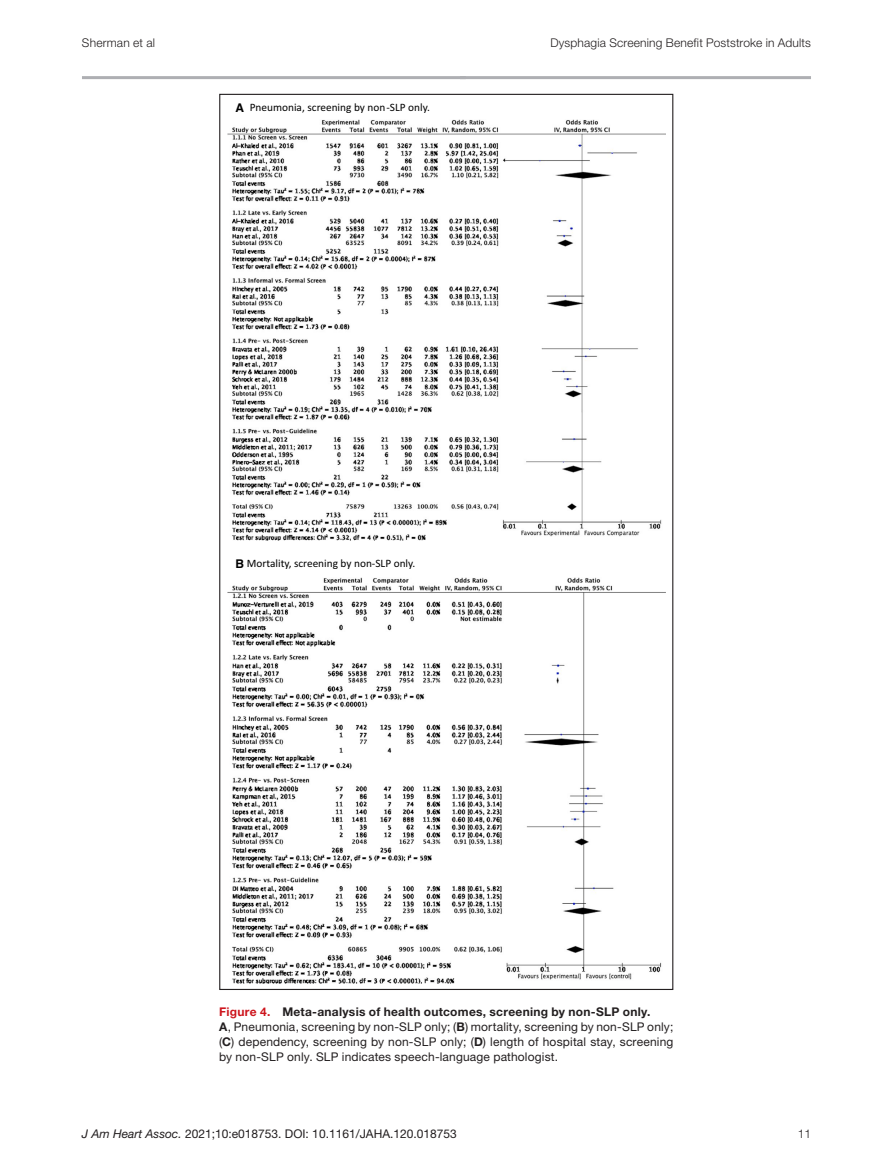
<style>
.page{position:relative;width:893px;height:1174px;background:#fff}
.page>*{position:absolute;margin:0;border:0;box-sizing:border-box;transform-origin:0 0}
.t1{font:12px/15px "Helvetica Neue LT Std";letter-spacing:.01em;color:#231f20}
.t2{font:300 12px "Helvetica Neue LT Std";letter-spacing:.015em;color:#231f20}
.t3{font:11.25px "Calibri";color:#000}
.s1{font-family:"Helvetica";font-weight:700;font-size:12px}
.s2{font-weight:700;color:#cd151d}
.s3{font-weight:700}
.s4{font-style:italic}
</style>
<div class="page">
<hr style="left:82px;top:76px;width:384px;height:3px;background:#aeafb3">
<hr style="left:460px;top:76px;width:351px;height:3px;background:#aeafb3">
<img style="left:227px;top:119px;width:438px;height:421px">
<img style="left:227px;top:578px;width:438px;height:406px">
<p class="t2" style="left:82px;top:35px;width:75px">Sherman et al</p>
<p class="t2" style="left:550px;top:35px;width:262px">Dysphagia Screening Benefit Poststroke in Adults</p>
<p class="t3" style="left:236px;top:100px;width:196px"><span class="s1">A</span> Pneumonia, screening by non-SLP only.</p>
<p class="t3" style="left:236px;top:555px;width:181px"><span class="s1">B</span> Mortality, screening by non-SLP only.</p>
<p class="t1" style="left:219px;top:1004px;width:456px"><span class="s2">Figure 4.</span> <span class="s3">Meta-analysis of health outcomes, screening by non-SLP only.<br>A</span>, Pneumonia, screening by non-SLP only; (<span class="s3">B</span>) mortality, screening by non-SLP only; (<span class="s3">C</span>) dependency, screening by non-SLP only; (<span class="s3">D</span>) length of hospital stay, screening by non-SLP only. SLP indicates speech-language pathologist.</p>
<p class="t1" style="left:82px;top:1126px;width:376px"><span class="s4">J Am Heart Assoc.</span> 2021;10:e018753. DOI: 10.1161/JAHA.120.018753</p>
<p class="t2" style="left:798px;top:1126px;width:15px">11</p>
</div>
